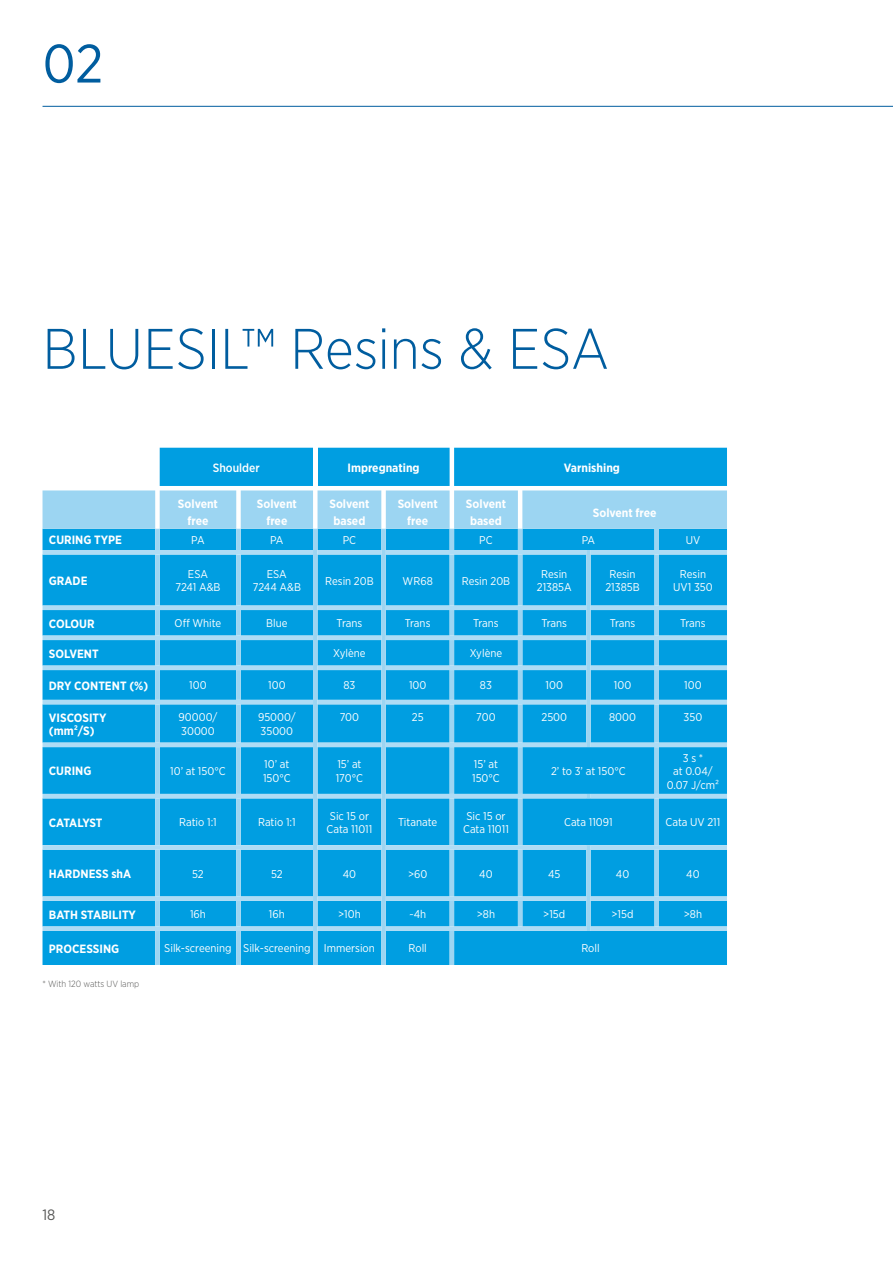
<style>
.page{position:relative;width:893px;height:1263px;background:#fff}
.page>*{position:absolute;margin:0;border:0;box-sizing:border-box;transform-origin:0 0}
.t1{font:300 57px "Gotham Narrow";color:#005d9f}
.t2{font:54px "Gotham Narrow";color:#005d9f}
.t3{font:15px "Gotham Narrow";color:#575756}
.t4{font:700 12px/16.5px "Gotham Narrow";color:#fff;text-align:center}
.t5{font:500 12px "Gotham Narrow";color:#fff}
.t6{font:700 12px "Gotham Narrow";letter-spacing:-.025em;color:#fff}
.t7{font:11.25px/13.5px "Gotham Narrow";color:#fff;text-align:center}
.t8{font:300 9px "Gotham Narrow";color:#575756}
</style>
<div class="page">
<hr style="left:43px;top:106px;width:850px;height:1px;background:#005d9f">
<div style="left:159px;top:448px;width:568px;height:38px;background:#009ee1"></div>
<div style="left:313px;top:448px;width:5px;height:38px;background:#fff"></div>
<svg style="left:43px;top:490px;width:684px;height:475px;background:#54bbea"></svg>
<div style="left:381px;top:529px;width:210px;height:436px;background:#009ee1"></div>
<svg style="left:43px;top:550px;width:684px;height:381px;background:#1ea8e4"></svg>
<h2 class="t2" style="left:43px;top:30px;width:62px">02</h2>
<h1 class="t1" style="left:43px;top:314px;width:568px">BLUESIL™ Resins &amp; ESA</h1>
<p class="t5" style="left:213px;top:460px;width:49px">Shoulder</p>
<p class="t4" style="left:347px;top:459px;width:74px">Impregnating</p>
<p class="t4" style="left:564px;top:459px;width:58px">Varnishing</p>
<p class="t4" style="left:178px;top:496px;width:42px">Solvent free</p>
<p class="t4" style="left:257px;top:496px;width:42px">Solvent free</p>
<p class="t4" style="left:329px;top:496px;width:42px">Solvent based</p>
<p class="t4" style="left:398px;top:496px;width:42px">Solvent free</p>
<p class="t4" style="left:466px;top:496px;width:42px">Solvent based</p>
<p class="t4" style="left:593px;top:504px;width:65px">Solvent free</p>
<p class="t4" style="left:49px;top:532px;width:75px">CURING TYPE</p>
<p class="t7" style="left:191px;top:533px;width:15px">PA</p>
<p class="t7" style="left:270px;top:533px;width:15px">PA</p>
<p class="t7" style="left:343px;top:533px;width:15px">PC</p>
<p class="t7" style="left:479px;top:533px;width:15px">PC</p>
<p class="t7" style="left:582px;top:533px;width:15px">PA</p>
<p class="t7" style="left:686px;top:533px;width:16px">UV</p>
<p class="t4" style="left:49px;top:572px;width:40px">GRADE</p>
<p class="t7" style="left:175px;top:567px;width:47px">ESA<br>7241 A&amp;B</p>
<p class="t7" style="left:253px;top:567px;width:50px">ESA<br>7244 A&amp;B</p>
<p class="t7" style="left:325px;top:574px;width:50px">Resin 20B</p>
<p class="t7" style="left:403px;top:574px;width:32px">WR68</p>
<p class="t7" style="left:462px;top:574px;width:50px">Resin 20B</p>
<p class="t7" style="left:537px;top:567px;width:36px">Resin<br>21385A</p>
<p class="t7" style="left:605px;top:567px;width:36px">Resin<br>21385B</p>
<p class="t7" style="left:673px;top:567px;width:41px">Resin<br>UV1 350</p>
<p class="t4" style="left:49px;top:615px;width:47px">COLOUR</p>
<p class="t7" style="left:175px;top:616px;width:48px">Off White</p>
<p class="t7" style="left:266px;top:616px;width:23px">Blue</p>
<p class="t7" style="left:337px;top:616px;width:27px">Trans</p>
<p class="t7" style="left:405px;top:616px;width:27px">Trans</p>
<p class="t7" style="left:473px;top:616px;width:27px">Trans</p>
<p class="t7" style="left:541px;top:616px;width:27px">Trans</p>
<p class="t7" style="left:610px;top:616px;width:27px">Trans</p>
<p class="t7" style="left:680px;top:616px;width:27px">Trans</p>
<p class="t4" style="left:49px;top:645px;width:51px">SOLVENT</p>
<p class="t7" style="left:333px;top:646px;width:34px">Xylène</p>
<p class="t7" style="left:470px;top:646px;width:34px">Xylène</p>
<p class="t4" style="left:49px;top:677px;width:101px">DRY CONTENT (%)</p>
<p class="t7" style="left:189px;top:678px;width:19px">100</p>
<p class="t7" style="left:268px;top:678px;width:19px">100</p>
<p class="t7" style="left:343px;top:678px;width:14px">83</p>
<p class="t7" style="left:409px;top:678px;width:19px">100</p>
<p class="t7" style="left:480px;top:678px;width:14px">83</p>
<p class="t7" style="left:546px;top:678px;width:19px">100</p>
<p class="t7" style="left:614px;top:678px;width:19px">100</p>
<p class="t7" style="left:684px;top:678px;width:19px">100</p>
<p class="t4" style="left:49px;top:710px;width:59px;line-height:13.5px;text-align:left">VISCOSITY (mm²/S)</p>
<p class="t7" style="left:179px;top:710px;width:40px;text-align:left">90000/<br>30000</p>
<p class="t7" style="left:258px;top:710px;width:39px;text-align:left">95000/<br>35000</p>
<p class="t7" style="left:340px;top:710px;width:21px">700</p>
<p class="t7" style="left:412px;top:710px;width:13px">25</p>
<p class="t7" style="left:476px;top:710px;width:21px">700</p>
<p class="t7" style="left:541px;top:710px;width:27px">2500</p>
<p class="t7" style="left:609px;top:710px;width:28px">8000</p>
<p class="t7" style="left:684px;top:710px;width:20px">350</p>
<p class="t4" style="left:49px;top:763px;width:44px">CURING</p>
<p class="t7" style="left:170px;top:764px;width:57px">10’ at 150°C</p>
<p class="t7" style="left:263px;top:757px;width:29px;text-align:left">10’ at<br>150°C</p>
<p class="t7" style="left:336px;top:757px;width:29px;text-align:left">15’ at<br>170°C</p>
<p class="t7" style="left:472px;top:757px;width:29px;text-align:left">15’ at<br>150°C</p>
<p class="t7" style="left:551px;top:764px;width:76px">2’ to 3’ at 150°C</p>
<p class="t7" style="left:667px;top:750px;width:54px">3 s *<br>at 0.04/<br>0.07 J/cm²</p>
<p class="t6" style="left:49px;top:815px;width:55px">CATALYST</p>
<p class="t7" style="left:179px;top:815px;width:39px">Ratio 1:1</p>
<p class="t7" style="left:258px;top:815px;width:39px">Ratio 1:1</p>
<p class="t7" style="left:326px;top:809px;width:47px">Sic 15 or<br>Cata 11011</p>
<p class="t7" style="left:398px;top:815px;width:41px">Titanate</p>
<p class="t7" style="left:463px;top:809px;width:47px">Sic 15 or<br>Cata 11011</p>
<p class="t7" style="left:564px;top:815px;width:50px">Cata 11091</p>
<p class="t7" style="left:665px;top:815px;width:56px">Cata UV 211</p>
<p class="t4" style="left:49px;top:865px;width:84px">HARDNESS shA</p>
<p class="t7" style="left:192px;top:867px;width:13px">52</p>
<p class="t7" style="left:271px;top:867px;width:13px">52</p>
<p class="t7" style="left:343px;top:867px;width:15px">40</p>
<p class="t7" style="left:408px;top:867px;width:21px">&gt;60</p>
<p class="t7" style="left:479px;top:867px;width:15px">40</p>
<p class="t7" style="left:548px;top:867px;width:14px">45</p>
<p class="t7" style="left:616px;top:867px;width:15px">40</p>
<p class="t7" style="left:686px;top:867px;width:15px">40</p>
<p class="t4" style="left:49px;top:906px;width:89px">BATH STABILITY</p>
<p class="t7" style="left:190px;top:907px;width:17px">16h</p>
<p class="t7" style="left:269px;top:907px;width:17px">16h</p>
<p class="t7" style="left:338px;top:907px;width:24px">&gt;10h</p>
<p class="t7" style="left:409px;top:907px;width:19px">~4h</p>
<p class="t7" style="left:477px;top:907px;width:20px">&gt;8h</p>
<p class="t7" style="left:543px;top:907px;width:24px">&gt;15d</p>
<p class="t7" style="left:611px;top:907px;width:24px">&gt;15d</p>
<p class="t7" style="left:684px;top:907px;width:20px">&gt;8h</p>
<p class="t4" style="left:49px;top:940px;width:72px">PROCESSING</p>
<p class="t7" style="left:164px;top:941px;width:212px">Silk-screening Silk-screening Immersion</p>
<p class="t7" style="left:409px;top:941px;width:20px">Roll</p>
<p class="t7" style="left:581px;top:941px;width:20px">Roll</p>
<p class="t8" style="left:43px;top:979px;width:98px">* With 120 watts UV lamp</p>
<h3 class="t3" style="left:43px;top:1206px;width:14px">18</h3>
</div>
